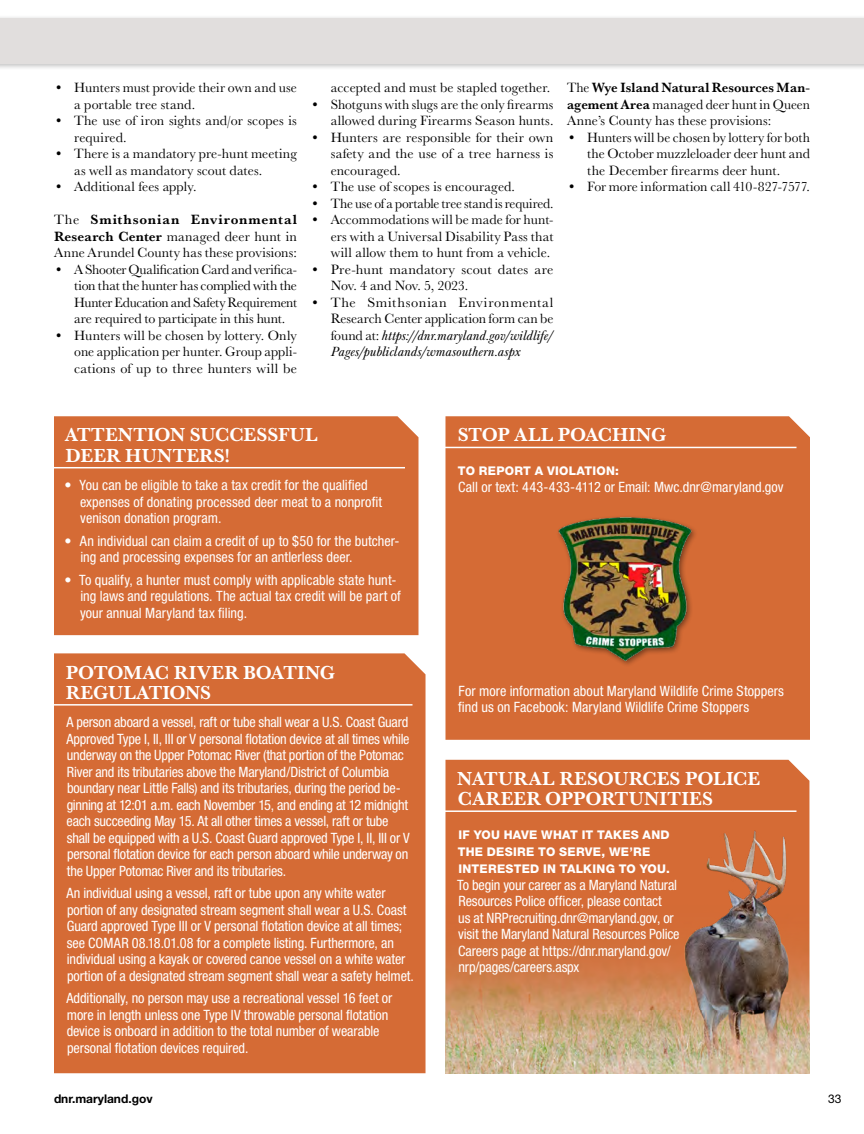
<style>
.page{position:relative;width:864px;height:1134px;background:#fff}
.page>*{position:absolute;margin:0;border:0;box-sizing:border-box;transform-origin:0 0}
.t1{font:700 19.5px/20.2px "Baskerville URW";letter-spacing:.005em;color:#fff}
.t2{font:condensed 14.25px/16.5px "Helvetica Neue LT Std";letter-spacing:-.01em;color:#fff}
.t3{font:13.8px/16.5px "Baskerville URW";letter-spacing:.005em;color:#000;text-align:justify}
.t4{font:800 12px/17.2px "Helvetica Neue LT Std";letter-spacing:.02em;color:#fff}
.t5{font:700 12px "Helvetica Neue LT Std";color:#000}
.t6{font:12px "Helvetica Neue LT Std";color:#000}
.s1{font-weight:700}
.s2{font-style:italic}
</style>
<div class="page">
<div style="left:0;top:15px;width:864px;height:55px;background:#000;opacity:.25"></div>
<div style="left:0;top:18px;width:864px;height:46px;background:#e1dedd"></div>
<div style="left:446px;top:760px;width:363px;height:67px;background:#d56b35"></div>
<img style="left:446px;top:827px;width:363px;height:246px">
<hr style="left:444px;top:810px;width:352px;height:2px;background:#fff">
<div style="left:446px;top:416px;width:364px;height:324px;background:#d56b35"></div>
<hr style="left:444px;top:447px;width:352px;height:1px;background:#fff">
<img style="left:526px;top:510px;width:199px;height:157px">
<div style="left:54px;top:653px;width:372px;height:420px;background:#d56b35"></div>
<hr style="left:52px;top:704px;width:360px;height:2px;background:#fff">
<div style="left:54px;top:416px;width:364px;height:219px;background:#d56b35"></div>
<hr style="left:52px;top:467px;width:353px;height:1px;background:#fff">
<p class="t3" style="left:74px;top:79px;width:224px;text-indent:-20px">• Hunters must provide their own and use a portable tree stand.</p>
<p class="t3" style="left:74px;top:112px;width:224px;text-indent:-20px">• The use of iron sights and/or scopes is required.</p>
<p class="t3" style="left:74px;top:145px;width:224px;text-indent:-20px">• There is a mandatory pre-hunt meeting as well as mandatory scout dates.</p>
<p class="t3" style="left:54px;top:178px;width:144px">• Additional fees apply.</p>
<p class="t3" style="left:54px;top:211px;width:245px">The <span class="s1">Smithsonian Environmental Research Center</span> managed deer hunt in Anne Arundel County has these provisions:</p>
<p class="t3" style="left:74px;top:260px;width:224px;text-indent:-20px">• A Shooter Qualification Card and verifica&shy;tion that the hunter has complied with the Hunter Education and Safety Requirement are required to participate in this hunt.</p>
<p class="t3" style="left:74px;top:326px;width:224px;text-indent:-20px">• Hunters will be chosen by lottery. Only one application per hunter. Group appli&shy;cations of up to three hunters will be</p>
<p class="t3" style="left:331px;top:79px;width:221px">accepted and must be stapled together.</p>
<p class="t3" style="left:311px;top:95px;width:245px;text-align:right">• Shotguns with slugs are the only firearms allowed during Firearms Season hunts.</p>
<p class="t3" style="left:331px;top:128px;width:224px;text-indent:-20px">• Hunters are responsible for their own safety and the use of a tree harness is encouraged.</p>
<p class="t3" style="left:311px;top:178px;width:206px">• The use of scopes is encouraged.</p>
<p class="t3" style="left:311px;top:194px;width:245px">• The use of a portable tree stand is required.</p>
<p class="t3" style="left:331px;top:211px;width:224px;text-indent:-20px">• Accommodations will be made for hunt&shy;ers with a Universal Disability Pass that will allow them to hunt from a vehicle.</p>
<p class="t3" style="left:331px;top:260px;width:224px;text-indent:-20px">• Pre-hunt mandatory scout dates are<br>Nov. 4 and Nov. 5, 2023.</p>
<p class="t3" style="left:331px;top:293px;width:224px;text-indent:-20px">• The Smithsonian Environmental Research Center application form can be found at: <span class="s2">https://dnr.maryland.gov/wildlife/ Pages/publiclands/wmasouthern.aspx</span></p>
<p class="t3" style="left:567px;top:79px;width:245px">The <span class="s1">Wye Island Natural Resources Man&shy;agement Area</span> managed deer hunt in Queen Anne’s County has these provisions:</p>
<p class="t3" style="left:587px;top:128px;width:224px;text-indent:-20px">• Hunters will be chosen by lottery for both the October muzzleloader deer hunt and the December firearms deer hunt.</p>
<p class="t3" style="left:567px;top:178px;width:245px">• For more information call 410-827-7577.</p>
<h1 class="t1" style="left:65px;top:424px;width:254px">ATTENTION SUCCESSFUL<br>DEER HUNTERS!</h1>
<p class="t2" style="left:80px;top:477px;width:304px;text-indent:-16px">• You can be eligible to take a tax credit for the qualified expenses of donating processed deer meat to a nonprofit venison donation program.</p>
<p class="t2" style="left:80px;top:532px;width:320px;text-indent:-16px">• An individual can claim a credit of up to $50 for the butcher&shy;ing and processing expenses for an antlerless deer.</p>
<p class="t2" style="left:80px;top:571px;width:322px;text-indent:-16px">• To qualify, a hunter must comply with applicable state hunt&shy;ing laws and regulations. The actual tax credit will be part of your annual Maryland tax filing.</p>
<h1 class="t1" style="left:66px;top:661px;width:271px">POTOMAC RIVER BOATING<br>REGULATIONS</h1>
<p class="t2" style="left:66px;top:714px;width:345px">A person aboard a vessel, raft or tube shall wear a U.S. Coast Guard Approved Type I, II, III or V personal flotation device at all times while underway on the Upper Potomac River (that portion of the Potomac River and its tributaries above the Maryland/District of Columbia boundary near Little Falls) and its tributaries, during the period be&shy;ginning at 12:01 a.m. each November 15, and ending at 12 midnight each succeeding May 15. At all other times a vessel, raft or tube shall be equipped with a U.S. Coast Guard approved Type I, II, III or V personal flotation device for each person aboard while underway on the Upper Potomac River and its tributaries.</p>
<p class="t2" style="left:66px;top:885px;width:349px">An individual using a vessel, raft or tube upon any white water portion of any designated stream segment shall wear a U.S. Coast Guard approved Type III or V personal flotation device at all times; see COMAR 08.18.01.08 for a complete listing. Furthermore, an individual using a kayak or covered canoe vessel on a white water portion of a designated stream segment shall wear a safety helmet.</p>
<p class="t2" style="left:66px;top:990px;width:327px">Additionally, no person may use a recreational vessel 16 feet or more in length unless one Type IV throwable personal flotation device is onboard in addition to the total number of wearable personal flotation devices required.</p>
<h1 class="t1" style="left:458px;top:424px;width:210px">STOP ALL POACHING</h1>
<p class="t4" style="left:458px;top:462px;width:163px">TO REPORT A VIOLATION:</p>
<p class="t2" style="left:458px;top:478px;width:327px">Call or text: 443-433-4112 or Email: Mwc.dnr@maryland.gov</p>
<p class="t2" style="left:458px;top:682px;width:327px">For more information about Maryland Wildlife Crime Stoppers find us on Facebook: Maryland Wildlife Crime Stoppers</p>
<h1 class="t1" style="left:457px;top:768px;width:304px">NATURAL RESOURCES POLICE<br>CAREER OPPORTUNITIES</h1>
<p class="t4" style="left:458px;top:826px;width:214px">IF YOU HAVE WHAT IT TAKES AND<br>THE DESIRE TO SERVE, WE’RE<br>INTERESTED IN TALKING TO YOU.</p>
<p class="t2" style="left:457px;top:877px;width:224px">To begin your career as a Maryland Natural Resources Police officer, please contact<br>us at NRPrecruiting.dnr@maryland.gov, or visit the Maryland Natural Resources Police Careers page at https://dnr.maryland.gov/ nrp/pages/careers.aspx</p>
<p class="t5" style="left:54px;top:1091px;width:100px">dnr.maryland.gov</p>
<p class="t6" style="left:828px;top:1092px;width:15px">33</p>
</div>
